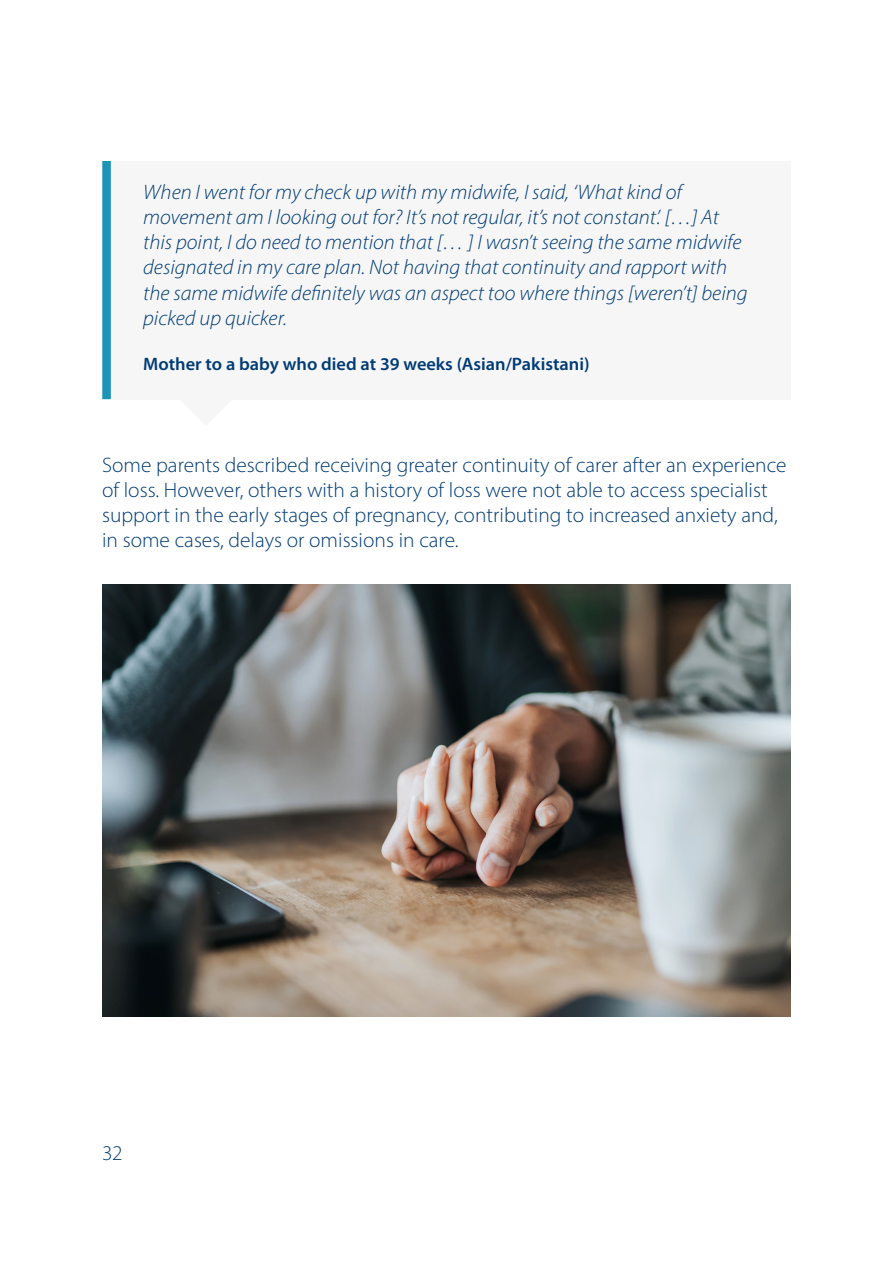
<style>
.page{position:relative;width:893px;height:1263px;background:#fff}
.page>*{position:absolute;margin:0;border:0;box-sizing:border-box;transform-origin:0 0}
.t1{font:italic 300 21px/25.2px "Myriad Pro";color:#003b75}
.t2{font:300 21px/25.2px "Myriad Pro";color:#003b75}
.t3{font:600 18px "Myriad Pro";color:#003b75}
</style>
<div class="page">
<div style="left:102px;top:161px;width:689px;height:238px;background:#f6f6f6"></div>
<div style="left:102px;top:161px;width:9px;height:238px;background:#1e95b8"></div>
<img style="left:102px;top:585px;width:689px;height:431px">
<p class="t1" style="left:143px;top:179px;width:606px">When I went for my check up with my midwife, I said, ‘What kind of movement am I looking out for? It’s not regular, it’s not constant’. […] At this point, I do need to mention that [… ] I wasn’t seeing the same midwife designated in my care plan. Not having that continuity and rapport with the same midwife definitely was an aspect too where things [weren’t] being picked up quicker.</p>
<p class="t3" style="left:143px;top:353px;width:448px">Mother to a baby who died at 39 weeks (Asian/Pakistani)</p>
<p class="t2" style="left:102px;top:452px;width:686px">Some parents described receiving greater continuity of carer after an experience of loss. However, others with a history of loss were not able to access specialist support in the early stages of pregnancy, contributing to increased anxiety and, in some cases, delays or omissions in care.</p>
<p class="t2" style="left:102px;top:1140px;width:22px">32</p>
</div>
